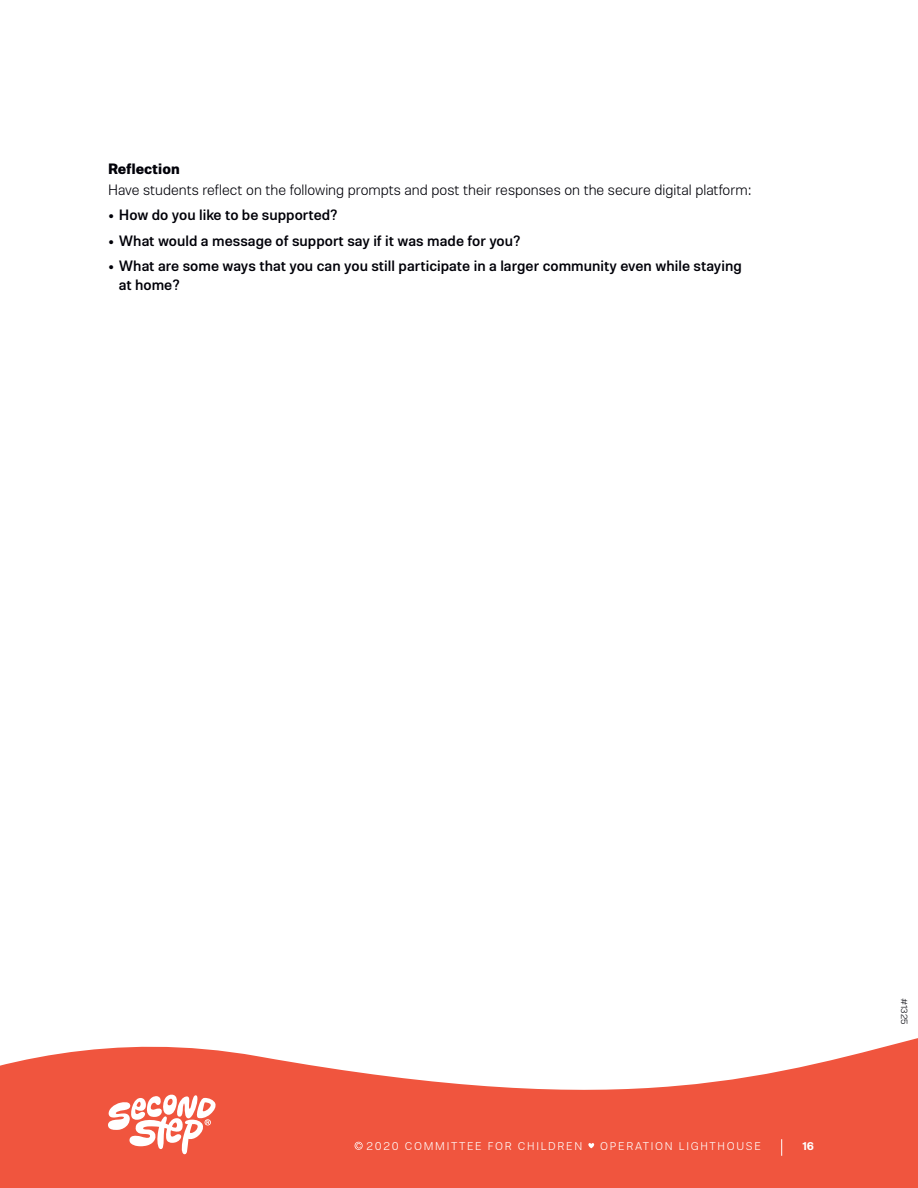
<style>
.page{position:relative;width:918px;height:1188px;background:#fff}
.page>*{position:absolute;margin:0;border:0;box-sizing:border-box;transform-origin:0 0}
.t1{font:500 15px/18.8px "Molde";color:#000008}
._06_body-text{font:300 15px "Molde";color:#000008}
._07_Subhead_small{font:700 15px "Molde";color:#000008}
.t2{font:300 11.25px "Molde";letter-spacing:.15em;color:#fff}
.t3{font:600 11.25px "Molde";color:#fff}
._08_LEGAL_TEXT{font:300 9px "Molde";color:#000008}
.s1{font-family:"Sharp Slab";font-weight:800}
</style>
<div class="page">
<svg style="left:0;top:1038px;width:918px;height:150px;fill:#f0553e"></svg>
<svg style="left:781px;top:1139px;width:1px;height:17px"></svg>
<svg style="left:108px;top:1095px;width:108px;height:59px"></svg>
<svg style="left:355px;top:1142px;width:8px;height:8px"></svg>
<svg style="left:588px;top:1143px;width:6px;height:5px"></svg>
<p class="_07_Subhead_small" style="left:108px;top:159px;width:73px">Reflection</p>
<p class="_06_body-text" style="left:108px;top:180px;width:645px">Have students reflect on the following prompts and post their responses on the secure digital platform:</p>
<p class="t1" style="left:108px;top:205px;width:231px"><span class="s1">•</span> How do you like to be supported?</p>
<p class="t1" style="left:108px;top:231px;width:414px"><span class="s1">•</span> What would a message of support say if it was made for you?</p>
<p class="t1" style="left:119px;top:256px;width:625px;text-indent:-11px"><span class="s1">•</span> What are some ways that you can you still participate in a larger community even while staying at home?</p>
<p class="t2" style="left:366px;top:1139px;width:217px">2020 COMMITTEE FOR CHILDREN</p>
<p class="t2" style="left:600px;top:1139px;width:162px">OPERATION LIGHTHOUSE</p>
<p class="t3" style="left:802px;top:1138px;width:13px">16</p>
<p class="_08_LEGAL_TEXT" style="left:910px;top:998px;width:28px;rotate:90deg">#1325</p>
</div>
